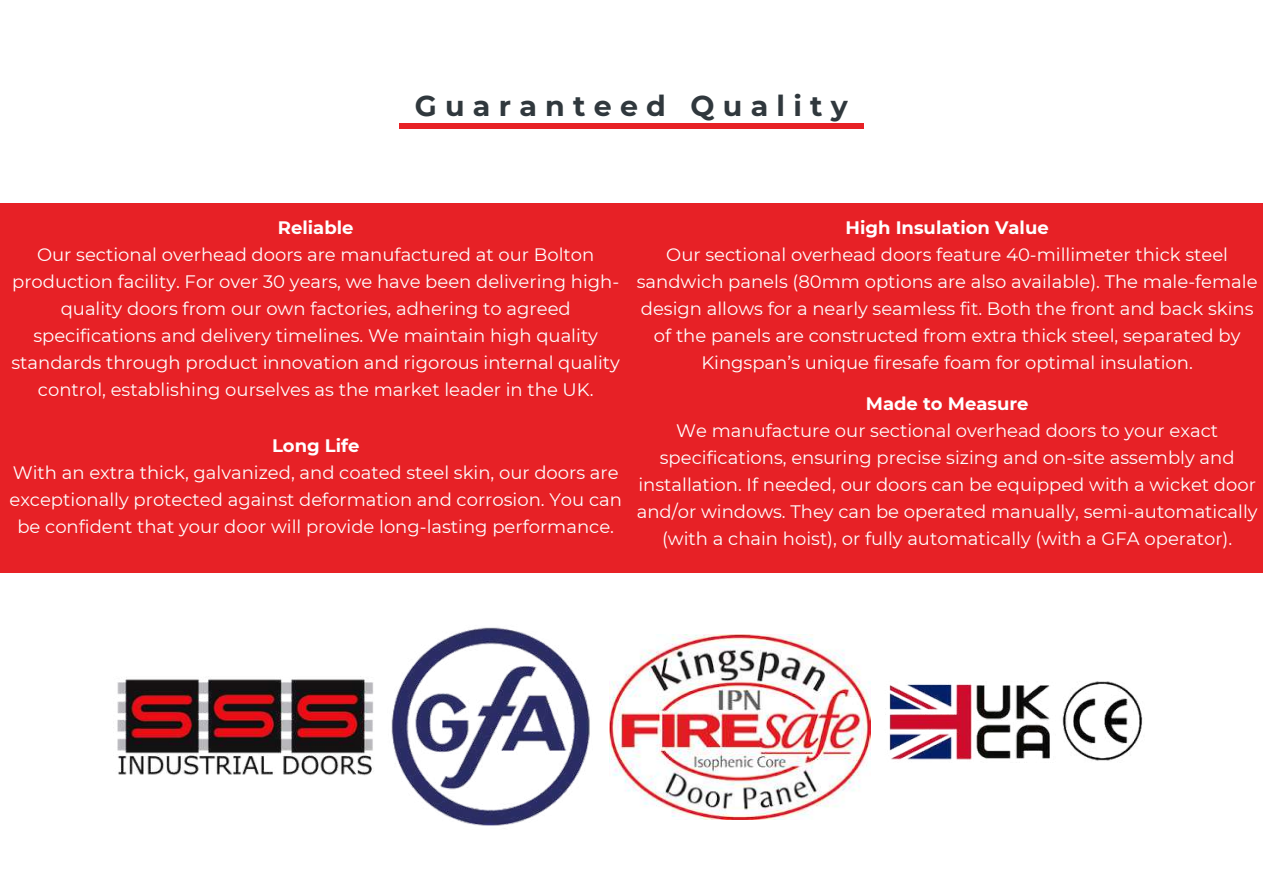
<style>
.page{position:relative;width:1263px;height:894px;background:#fff}
.page>*{position:absolute;margin:0;border:0;box-sizing:border-box;transform-origin:0 0}
.t1{font:700 28.5px "Montserrat";letter-spacing:.29em;color:#30383d}
.t2{font:18px/27px "Montserrat";color:#fff;text-align:center}
.t3{font:700 18px "Montserrat";color:#fff}
</style>
<div class="page">
<div style="left:399px;top:123px;width:465px;height:6px;background:#e72126"></div>
<img style="left:610px;top:634px;width:261px;height:185px">
<img style="left:391px;top:627px;width:199px;height:199px">
<div style="left:0;top:203px;width:1263px;height:369px;background:#e72126"></div>
<img style="left:117px;top:676px;width:257px;height:100px">
<img style="left:885px;top:681px;width:258px;height:80px">
<h1 class="t1" style="left:415px;top:88px;width:435px">Guaranteed Quality</h1>
<p class="t3" style="left:278px;top:217px;width:77px">Reliable</p>
<p class="t2" style="left:11px;top:241px;width:610px">Our sectional overhead doors are manufactured at our Bolton production facility. For over 30 years, we have been delivering high&shy;quality doors from our own factories, adhering to agreed specifications and delivery timelines. We maintain high quality standards through product innovation and rigorous internal quality control, establishing ourselves as the market leader in the UK.</p>
<p class="t3" style="left:272px;top:434px;width:89px">Long Life</p>
<p class="t2" style="left:9px;top:458px;width:614px">With an extra thick, galvanized, and coated steel skin, our doors are exceptionally protected against deformation and corrosion. You can be confident that your door will provide long-lasting performance.</p>
<p class="t3" style="left:846px;top:217px;width:205px">High Insulation Value</p>
<p class="t2" style="left:637px;top:241px;width:622px">Our sectional overhead doors feature 40-millimeter thick steel sandwich panels (80mm options are also available). The male-female design allows for a nearly seamless fit. Both the front and back skins of the panels are constructed from extra thick steel, separated by Kingspan’s unique firesafe foam for optimal insulation.</p>
<p class="t3" style="left:866px;top:393px;width:164px">Made to Measure</p>
<p class="t2" style="left:637px;top:417px;width:622px">We manufacture our sectional overhead doors to your exact specifications, ensuring precise sizing and on-site assembly and installation. If needed, our doors can be equipped with a wicket door and/or windows. They can be operated manually, semi-automatically (with a chain hoist), or fully automatically (with a GFA operator).</p>
</div>
